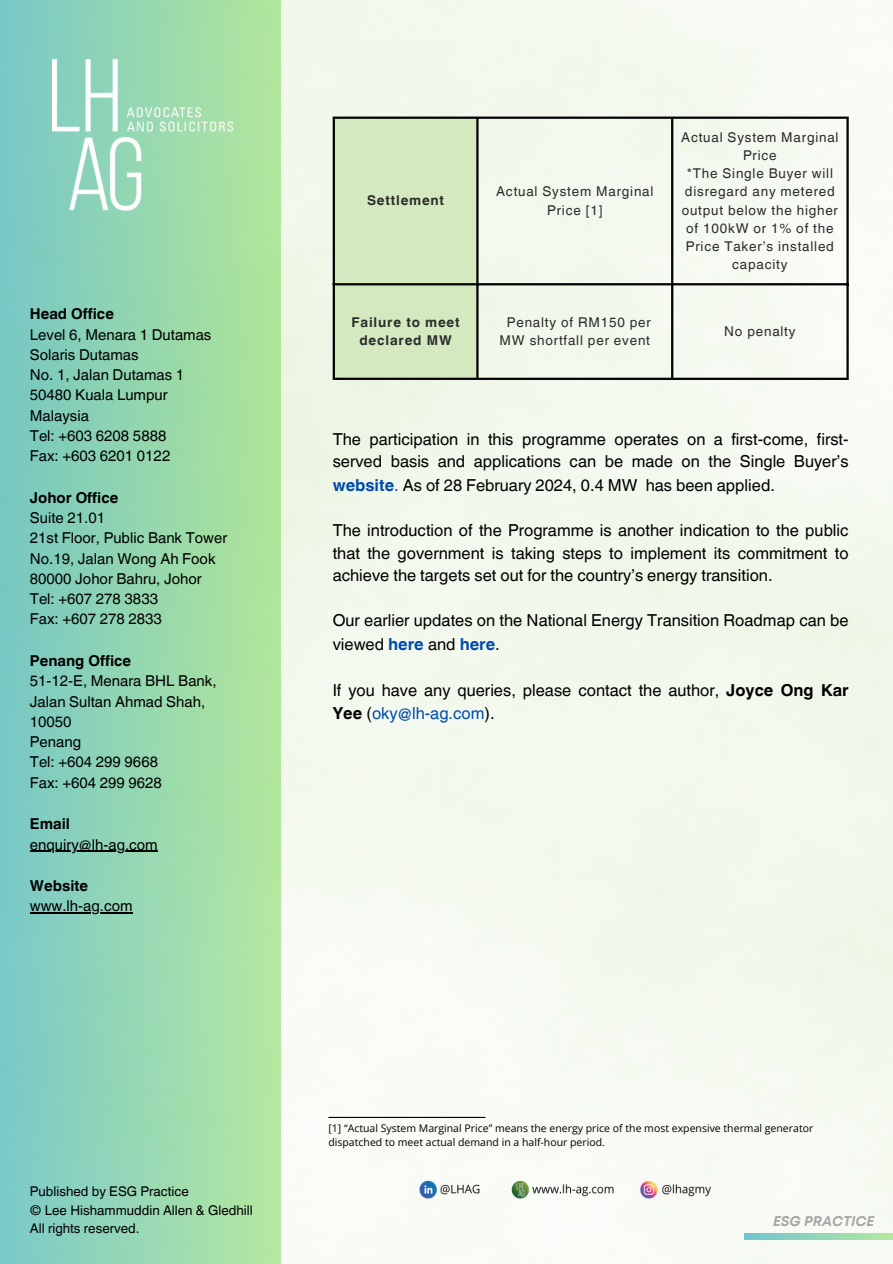
<style>
.page{position:relative;width:893px;height:1264px;background:#fff}
.page>*{position:absolute;margin:0;border:0;box-sizing:border-box;transform-origin:0 0}
.t1{font:16.5px/23.1px "Helvetica World";color:#000;text-align:justify}
.t2{font:15px/20.2px "Helvetica World";color:#000}
.t3{font:700 15px "Helvetica World";color:#000}
.t4{font:italic 700 14.1px "Mont";color:#a6a6a6}
.t5{font:13.5px/18px "Helvetica World";letter-spacing:.06em;color:#2b2b2b;text-align:center}
.t6{font:700 13.5px/18px "Helvetica World";letter-spacing:.06em;color:#2b2b2b;text-align:center}
.t7{font:13.35px/18.1px "Helvetica World";color:#000}
.t8{font:10.5px/14px "Open Sans";color:#000}
.s1{font-weight:700;color:#004aad}
.s2{color:#004aad}
.s3{font-weight:700}
</style>
<div class="page">
<img style="left:280px;top:0;width:612px;height:1263px">
<div style="left:0;top:0;width:280px;height:1263px;background:linear-gradient(to right,#78c8c6,#b2e79c)"></div>
<img style="left:415px;top:1164px;width:300px;height:50px">
<div style="left:335px;top:119px;width:141px;height:259px;background:#d4e9c0"></div>
<hr style="left:333px;top:119px;width:2px;height:259px;background:#000">
<hr style="left:476px;top:119px;width:2px;height:259px;background:#000">
<hr style="left:671px;top:119px;width:2px;height:259px;background:#000">
<hr style="left:846px;top:119px;width:2px;height:259px;background:#000">
<hr style="left:333px;top:117px;width:515px;height:2px;background:#000">
<hr style="left:333px;top:283px;width:515px;height:2px;background:#000">
<hr style="left:333px;top:378px;width:515px;height:2px;background:#000">
<hr style="left:328px;top:1116px;width:157px;height:1px;background:#000">
<img style="left:52px;top:46px;width:182px;height:182px">
<hr style="left:30px;top:850px;width:128px;height:1px;background:#000">
<hr style="left:30px;top:912px;width:103px;height:1px;background:#000">
<svg style="left:744px;top:1233px;width:148px;height:6px"></svg>
<p class="t3" style="left:30px;top:305px;width:86px">Head Office</p>
<p class="t2" style="left:30px;top:324px;width:183px">Level 6, Menara 1 Dutamas<br>Solaris Dutamas<br>No. 1, Jalan Dutamas 1<br>50480 Kuala Lumpur<br>Malaysia<br>Tel: +603 6208 5888<br>Fax: +603 6201 0122</p>
<p class="t3" style="left:30px;top:489px;width:90px">Johor Office</p>
<p class="t2" style="left:30px;top:508px;width:199px">Suite 21.01<br>21st Floor, Public Bank Tower<br>No.19, Jalan Wong Ah Fook<br>80000 Johor Bahru, Johor<br>Tel: +607 278 3833<br>Fax: +607 278 2833</p>
<p class="t3" style="left:30px;top:652px;width:103px">Penang Office</p>
<p class="t2" style="left:30px;top:671px;width:188px">51-12-E, Menara BHL Bank,<br>Jalan Sultan Ahmad Shah,<br>10050<br>Penang<br>Tel: +604 299 9668<br>Fax: +604 299 9628</p>
<p class="t3" style="left:30px;top:815px;width:42px">Email</p>
<p class="t2" style="left:30px;top:834px;width:129px">enquiry@lh-ag.com</p>
<p class="t3" style="left:30px;top:877px;width:60px">Website</p>
<p class="t2" style="left:30px;top:896px;width:104px">www.lh-ag.com</p>
<p class="t6" style="left:367px;top:192px;width:79px">Settlement</p>
<p class="t5" style="left:496px;top:183px;width:159px">Actual System Marginal<br>Price [1]</p>
<p class="t5" style="left:681px;top:129px;width:159px">Actual System Marginal<br>Price<br>*The Single Buyer will disregard any metered output below the higher of 100kW or 1% of the<br>Price Taker’s installed capacity</p>
<p class="t6" style="left:351px;top:313px;width:109px">Failure to meet declared MW</p>
<p class="t5" style="left:499px;top:313px;width:153px">Penalty of RM150 per<br>MW shortfall per event</p>
<p class="t5" style="left:724px;top:322px;width:73px">No penalty</p>
<p class="t1" style="left:333px;top:427px;width:517px">The participation in this programme operates on a first-come, first&shy;served basis and applications can be made on the Single Buyer’s <span class="s1">website</span><span class="s2">.</span> As of 28 February 2024, 0.4 MW has been applied.</p>
<p class="t1" style="left:332px;top:519px;width:517px;line-height:22.5px">The introduction of the Programme is another indication to the public that the government is taking steps to implement its commitment to achieve the targets set out for the country’s energy transition.</p>
<p class="t1" style="left:332px;top:608px;width:517px;line-height:23.7px">Our earlier updates on the National Energy Transition Roadmap can be viewed <span class="s1">here</span> and <span class="s1">here</span>.</p>
<p class="t1" style="left:333px;top:678px;width:517px;line-height:23.7px">If you have any queries, please contact the author, <span class="s3">Joyce Ong Kar<br>Yee</span> (<span class="s2">oky@lh-ag.com</span>).</p>
<p class="t7" style="left:30px;top:1182px;width:224px">Published by ESG Practice<br>© Lee Hishammuddin Allen &amp; Gledhill<br>All rights reserved.</p>
<p class="t8" style="left:328px;top:1121px;width:486px">[1] “Actual System Marginal Price” means the energy price of the most expensive thermal generator dispatched to meet actual demand in a half-hour period.</p>
<p class="t4" style="left:773px;top:1211px;width:103px">ESG PRACTICE</p>
</div>
